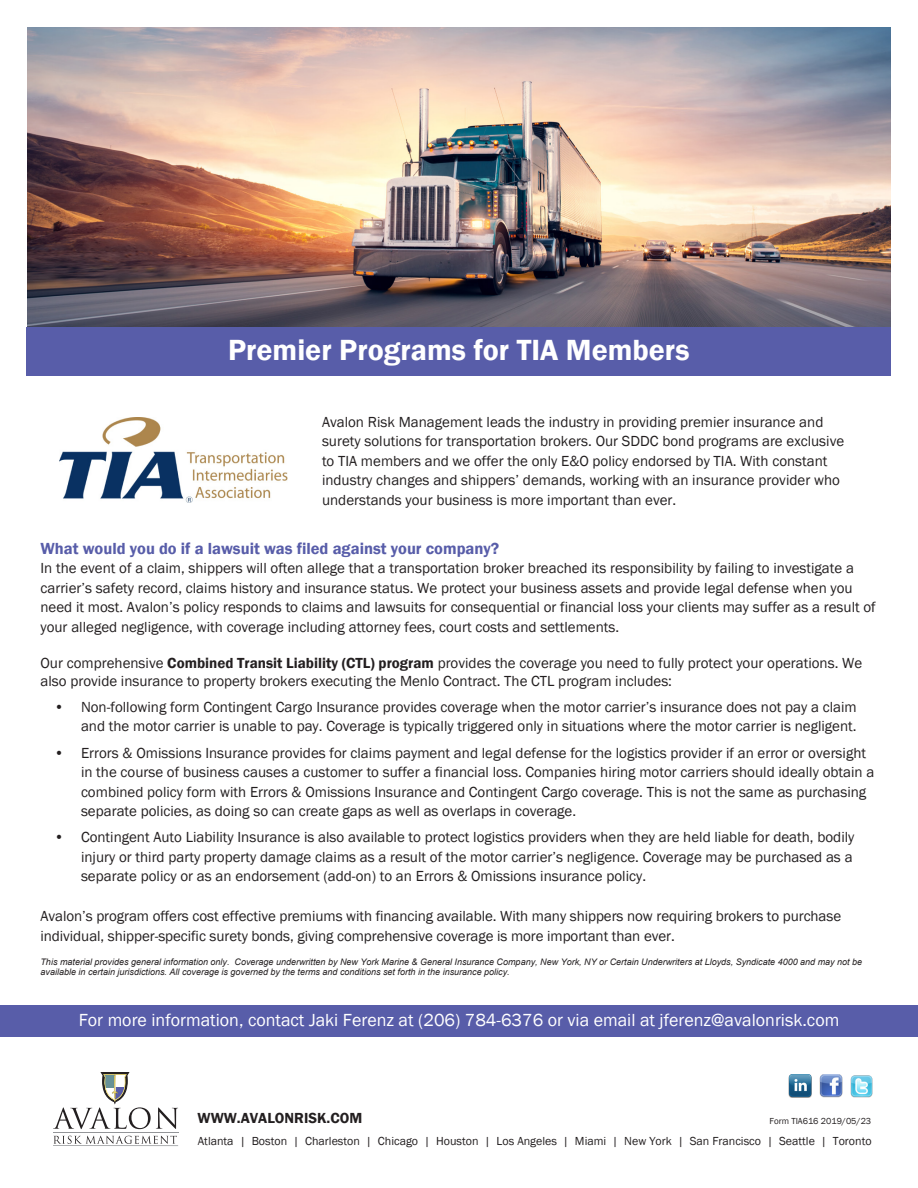
<style>
.page{position:relative;width:918px;height:1188px;background:#fff}
.page>*{position:absolute;margin:0;border:0;box-sizing:border-box;transform-origin:0 0}
.t1{font:600 30px "Franklin Gothic";color:#fff}
.t2{font:18px "Franklin Gothic";color:#fff}
.t3{font:600 16.5px "Franklin Gothic";color:#585da9}
.t4{font:15px/19.5px "Franklin Gothic";color:#231f20}
.t5{font:600 15px "Franklin Gothic";color:#231f20}
.t6{font:12px "Franklin Gothic";color:#231f20}
.t7{font:italic 9px/10.8px "Arial";color:#231f20}
.t8{font:9px "Franklin Gothic";color:#231f20}
.s1{font-weight:600}
</style>
<div class="page">
<img style="left:27px;top:27px;width:864px;height:300px">
<div style="left:27px;top:327px;width:864px;height:49px;background:#585da9"></div>
<div style="left:0;top:1005px;width:918px;height:32px;background:#585da9"></div>
<img style="left:789px;top:1075px;width:22px;height:23px">
<img style="left:820px;top:1075px;width:22px;height:23px">
<img style="left:850px;top:1075px;width:23px;height:23px">
<svg style="left:54px;top:1136px;width:123px;height:8px"></svg>
<hr style="left:53px;top:1145px;width:125px;height:1px;background:#939598">
<hr style="left:53px;top:1133px;width:125px;height:1px;background:#939598">
<svg style="left:53px;top:1072px;width:125px;height:57px"></svg>
<img style="left:59px;top:418px;width:229px;height:85px">
<p class="t1" style="left:228px;top:331px;width:463px">Premier Programs for TIA Members</p>
<p class="t4" style="left:322px;top:413px;width:524px">Avalon Risk Management leads the industry in providing premier insurance and surety solutions for transportation brokers. Our SDDC bond programs are exclusive to TIA members and we offer the only E&amp;O policy endorsed by TIA. With constant industry changes and shippers’ demands, working with an insurance provider who understands your business is more important than ever.</p>
<p class="t3" style="left:40px;top:538px;width:460px">What would you do if a lawsuit was filed against your company?</p>
<p class="t4" style="left:40px;top:559px;width:837px">In the event of a claim, shippers will often allege that a transportation broker breached its responsibility by failing to investigate a carrier’s safety record, claims history and insurance status. We protect your business assets and provide legal defense when you need it most. Avalon’s policy responds to claims and lawsuits for consequential or financial loss your clients may suffer as a result of your alleged negligence, with coverage including attorney fees, court costs and settlements.</p>
<p class="t4" style="left:40px;top:654px;width:823px;line-height:18px">Our comprehensive <span class="s1">Combined Transit Liability (CTL) program</span> provides the coverage you need to fully protect your operations. We also provide insurance to property brokers executing the Menlo Contract. The CTL program includes:</p>
<p class="t4" style="left:54px;top:697px;width:804px;text-align:right">• Non-following form Contingent Cargo Insurance provides coverage when the motor carrier’s insurance does not pay a claim and the motor carrier is unable to pay. Coverage is typically triggered only in situations where the motor carrier is negligent.</p>
<p class="t4" style="left:81px;top:743px;width:795px;text-indent:-27px">• Errors &amp; Omissions Insurance provides for claims payment and legal defense for the logistics provider if an error or oversight in the course of business causes a customer to suffer a financial loss. Companies hiring motor carriers should ideally obtain a combined policy form with Errors &amp; Omissions Insurance and Contingent Cargo coverage. This is not the same as purchasing separate policies, as doing so can create gaps as well as overlaps in coverage.</p>
<p class="t4" style="left:81px;top:828px;width:775px;text-indent:-27px">• Contingent Auto Liability Insurance is also available to protect logistics providers when they are held liable for death, bodily injury or third party property damage claims as a result of the motor carrier’s negligence. Coverage may be purchased as a separate policy or as an endorsement (add-on) to an Errors &amp; Omissions insurance policy.</p>
<p class="t4" style="left:40px;top:907px;width:802px">Avalon’s program offers cost effective premiums with financing available. With many shippers now requiring brokers to purchase individual, shipper-specific surety bonds, giving comprehensive coverage is more important than ever.</p>
<p class="t7" style="left:40px;top:956px;width:823px">This material provides general information only. Coverage underwritten by New York Marine &amp; General Insurance Company, New York, NY or Certain Underwriters at Lloyds, Syndicate 4000 and may not be available in certain jurisdictions. All coverage is governed by the terms and conditions set forth in the insurance policy.</p>
<p class="t2" style="left:79px;top:1009px;width:762px">For more information, contact Jaki Ferenz at (206) 784-6376 or via email at jferenz@avalonrisk.com</p>
<p class="t5" style="left:198px;top:1109px;width:166px">WWW.AVALONRISK.COM</p>
<p class="t8" style="left:770px;top:1116px;width:103px">Form TIA616 2019/05/23</p>
<p class="t6" style="left:198px;top:1134px;width:675px">Atlanta | Boston | Charleston | Chicago | Houston | Los Angeles | Miami | New York | San Francisco | Seattle | Toronto</p>
</div>
